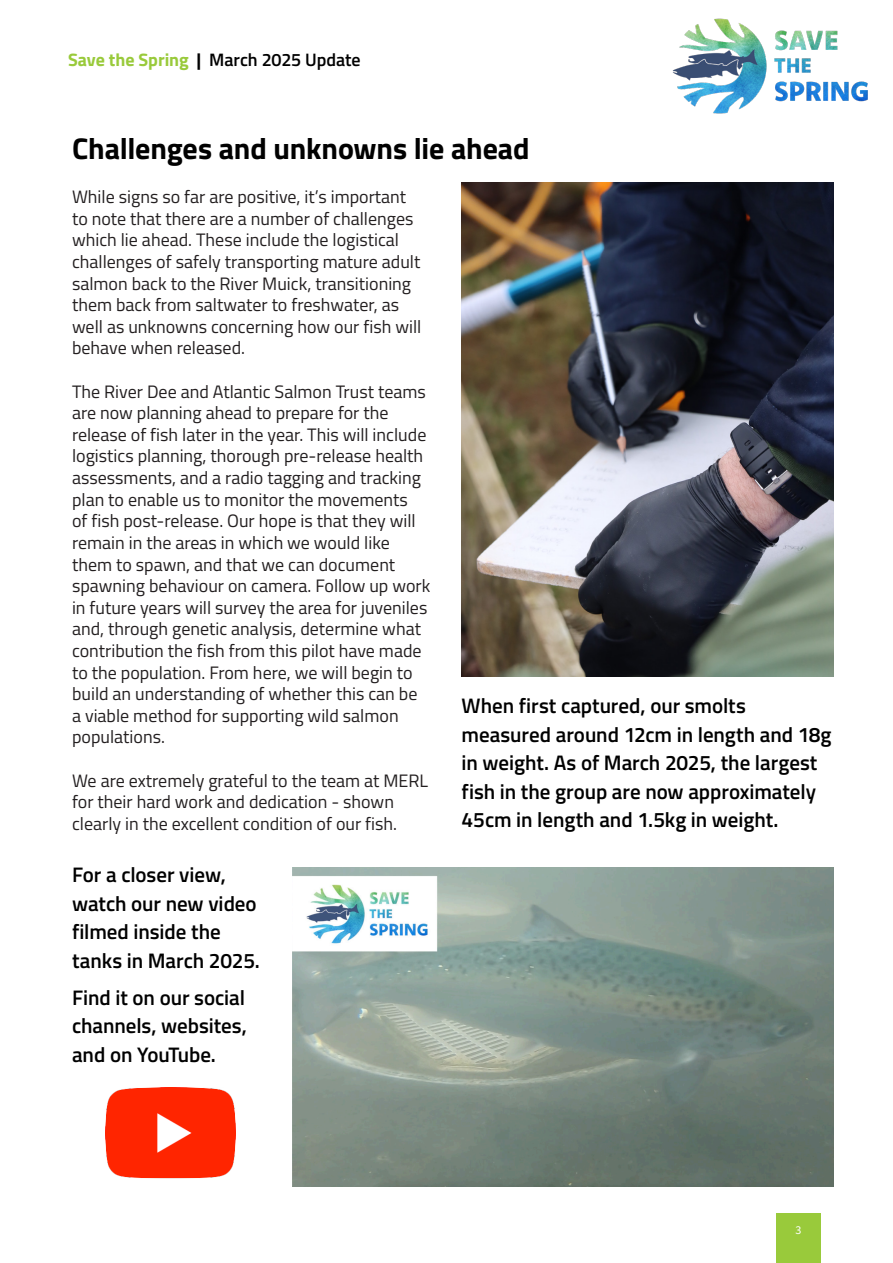
<style>
.page{position:relative;width:893px;height:1263px;background:#fff}
.page>*{position:absolute;margin:0;border:0;box-sizing:border-box;transform-origin:0 0}
._14_Titillium_Web{font:700 30px "Titillium Web";letter-spacing:-.005em;color:#010101}
._14_Titillium_Web-2{font:600 21px/28.5px "Titillium Web";letter-spacing:-.005em;color:#010101}
.t1{font:18px/21.6px "Titillium Web";color:#231f20}
._8_10_Source_Sans_Pro{font:600 18px "Titillium Web";letter-spacing:-.005em;color:#010101}
.t2{font:12px "Source Sans Pro";color:#fff}
.s1{font-weight:700;color:#99ca3b}
.s2{font-weight:700}
</style>
<div class="page">
<img style="left:672px;top:18px;width:196px;height:96px">
<div style="left:776px;top:1213px;width:45px;height:50px;background:#99ca3b"></div>
<img style="left:293px;top:868px;width:540px;height:318px">
<img style="left:462px;top:183px;width:371px;height:493px">
<img style="left:105px;top:1087px;width:131px;height:91px">
<p class="_8_10_Source_Sans_Pro" style="left:68px;top:47px;width:294px"><span class="s1">Save the Spring</span> <span class="s2">|</span> March 2025 Update</p>
<p class="_14_Titillium_Web" style="left:72px;top:125px;width:459px">Challenges and unknowns lie ahead</p>
<p class="t1" style="left:72px;top:185px;width:351px">While signs so far are positive, it’s important to note that there are a number of challenges which lie ahead. These include the logistical challenges of safely transporting mature adult salmon back to the River Muick, transitioning them back from saltwater to freshwater, as well as unknowns concerning how our fish will behave when released.</p>
<p class="t1" style="left:72px;top:380px;width:360px">The River Dee and Atlantic Salmon Trust teams are now planning ahead to prepare for the release of fish later in the year. This will include logistics planning, thorough pre-release health assessments, and a radio tagging and tracking plan to enable us to monitor the movements<br>of fish post-release. Our hope is that they will remain in the areas in which we would like them to spawn, and that we can document spawning behaviour on camera. Follow up work in future years will survey the area for juveniles and, through genetic analysis, determine what contribution the fish from this pilot have made to the population. From here, we will begin to build an understanding of whether this can be a viable method for supporting wild salmon populations.</p>
<p class="t1" style="left:72px;top:768px;width:358px">We are extremely grateful to the team at MERL for their hard work and dedication - shown clearly in the excellent condition of our fish.</p>
<p class="_14_Titillium_Web-2" style="left:72px;top:859px;width:189px">For a closer view, watch our new video filmed inside the tanks in March 2025.</p>
<p class="_14_Titillium_Web-2" style="left:72px;top:982px;width:176px;text-align:justify">Find it on our social channels, websites, and on YouTube.</p>
<p class="_14_Titillium_Web-2" style="left:462px;top:691px;width:371px">When first captured, our smolts measured around 12cm in length and 18g in weight. As of March 2025, the largest fish in the group are now approximately 45cm in length and 1.5kg in weight.</p>
<p class="t2" style="left:795px;top:1222px;width:7px">3</p>
</div>
